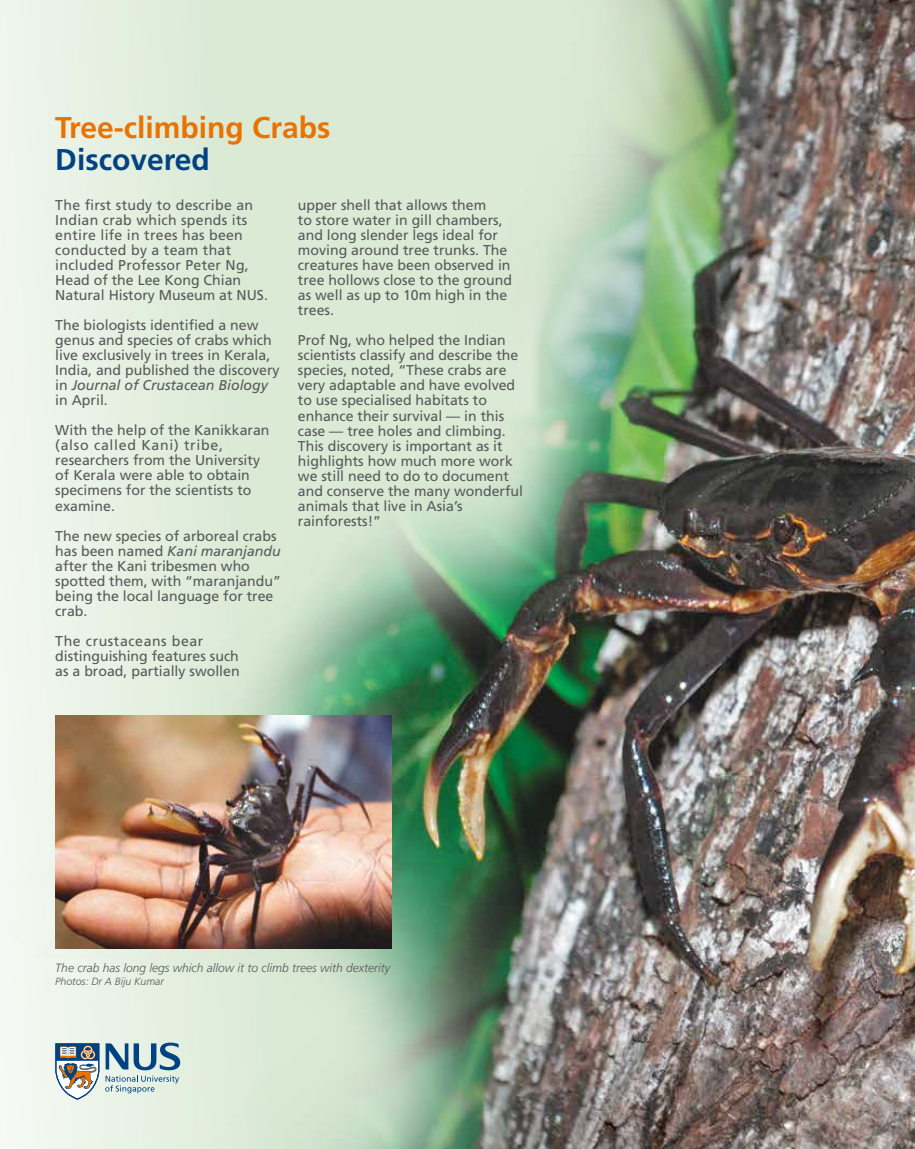
<style>
.page{position:relative;width:915px;height:1149px;background:#fff}
.page>*{position:absolute;margin:0;border:0;box-sizing:border-box;transform-origin:0 0}
.t1{font:700 30px "Frutiger LT Std";color:#ea7200}
.t2{font:700 30px "Frutiger LT Std";color:#004282}
.t3{font:14.25px/15px "Frutiger";color:#58595b}
.t4{font:14.25px/15px "Frutiger";letter-spacing:.02em;color:#58595b}
.t5{font:italic 300 12px "Frutiger";color:#58595b}
.t6{font:italic 300 10.5px "Frutiger";color:#58595b}
.s1{font-style:italic}
</style>
<div class="page">
<img style="left:0;top:0;width:914px;height:1148px">
<svg style="left:55px;top:1042px;width:126px;height:57px;background:#a8b9be"></svg>
<img style="left:55px;top:715px;width:336px;height:233px">
<h1 class="t1" style="left:55px;top:110px;width:277px">Tree-climbing Crabs</h1>
<h1 class="t2" style="left:55px;top:142px;width:156px">Discovered</h1>
<p class="t4" style="left:55px;top:197px;width:214px">The first study to describe an<br>Indian crab which spends its entire life in trees has been conducted by a team that included Professor Peter Ng,<br>Head of the Lee Kong Chian<br>Natural History Museum at NUS.</p>
<p class="t3" style="left:55px;top:317px;width:226px">The biologists identified a new genus and species of crabs which live exclusively in trees in Kerala,<br>India, and published the discovery in <span class="s1">Journal of Crustacean Biology </span>in April.</p>
<p class="t3" style="left:55px;top:422px;width:216px">With the help of the Kanikkaran (also called Kani) tribe, researchers from the University of Kerala were able to obtain specimens for the scientists to examine.</p>
<p class="t3" style="left:55px;top:527px;width:227px">The new species of arboreal crabs has been named <span class="s1">Kani maranjandu </span>after the Kani tribesmen who spotted them, with “maranjandu” being the local language for tree crab.</p>
<p class="t3" style="left:55px;top:633px;width:186px">The crustaceans bear distinguishing features such as a broad, partially swollen</p>
<p class="t3" style="left:298px;top:198px;width:215px">upper shell that allows them<br>to store water in gill chambers, and long slender legs ideal for moving around tree trunks. The creatures have been observed in tree hollows close to the ground as well as up to 10m high in the trees.</p>
<p class="t3" style="left:298px;top:333px;width:226px">Prof Ng, who helped the Indian scientists classify and describe the species, noted, “These crabs are very adaptable and have evolved to use specialised habitats to enhance their survival — in this case — tree holes and climbing.<br>This discovery is important as it highlights how much more work we still need to do to document and conserve the many wonderful animals that live in Asia’s rainforests!”</p>
<p class="t5" style="left:55px;top:960px;width:336px">The crab has long legs which allow it to climb trees with dexterity</p>
<p class="t6" style="left:55px;top:974px;width:110px">Photos: Dr A Biju Kumar</p>
</div>
